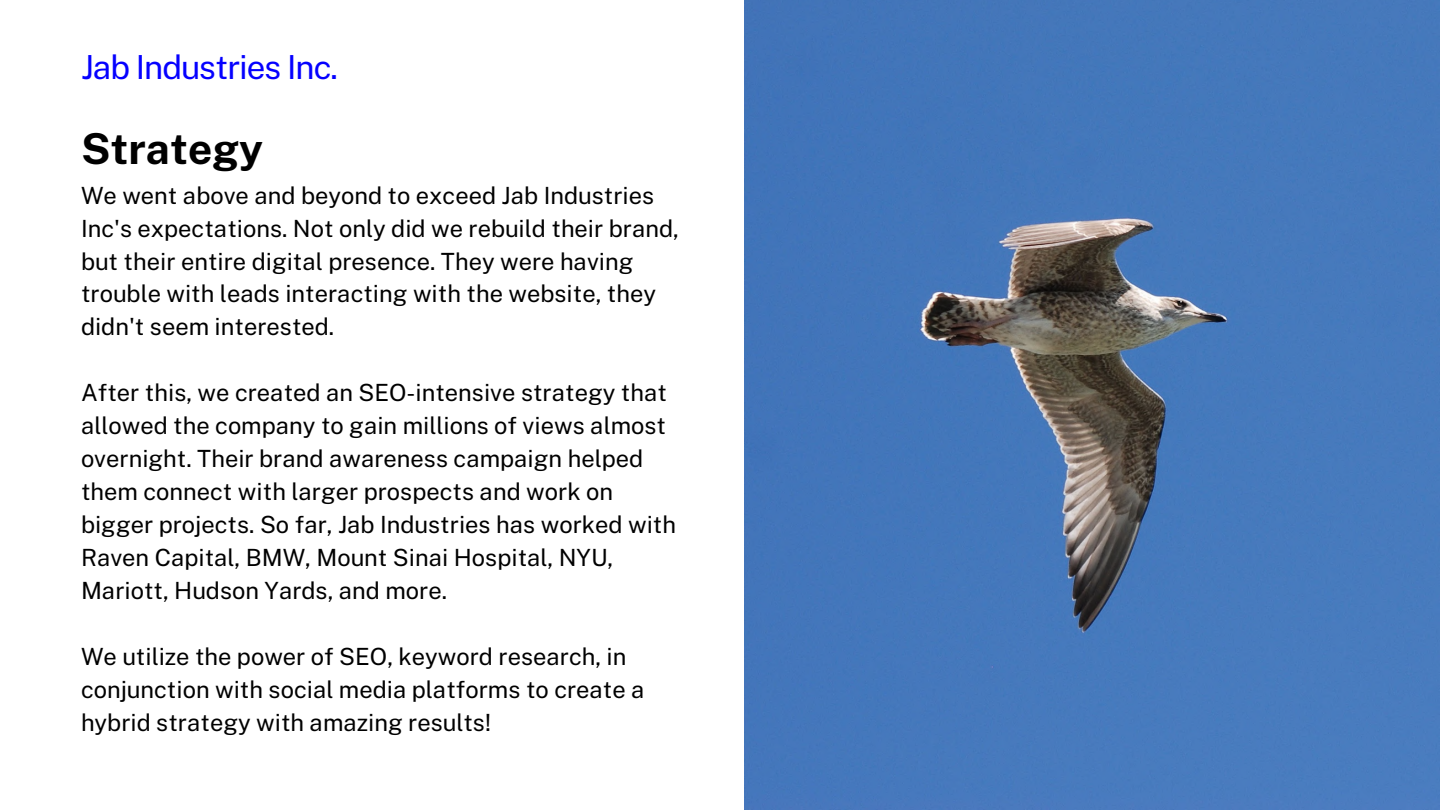
<style>
.page{position:relative;width:1440px;height:810px;background:#fff}
.page>*{position:absolute;margin:0;border:0;box-sizing:border-box;transform-origin:0 0}
.t1{font:700 42.6px "Public Sans";color:#000}
.t2{font:33.1px "Public Sans";letter-spacing:-.03em;color:#0500ff}
.t3{font:23.7px/32.9px "Public Sans";color:#000}
</style>
<div class="page">
<img style="left:744px;top:0;width:696px;height:810px">
<h2 class="t2" style="left:81px;top:48px;width:259px">Jab Industries Inc.</h2>
<h1 class="t1" style="left:81px;top:124px;width:184px">Strategy</h1>
<p class="t3" style="left:81px;top:179px;width:599px">We went above and beyond to exceed Jab Industries Inc's expectations. Not only did we rebuild their brand, but their entire digital presence. They were having trouble with leads interacting with the website, they didn't seem interested.</p>
<p class="t3" style="left:81px;top:376px;width:597px">After this, we created an SEO-intensive strategy that allowed the company to gain millions of views almost overnight. Their brand awareness campaign helped them connect with larger prospects and work on bigger projects. So far, Jab Industries has worked with Raven Capital, BMW, Mount Sinai Hospital, NYU, Mariott, Hudson Yards, and more.</p>
<p class="t3" style="left:81px;top:640px;width:565px">We utilize the power of SEO, keyword research, in conjunction with social media platforms to create a hybrid strategy with amazing results!</p>
</div>
